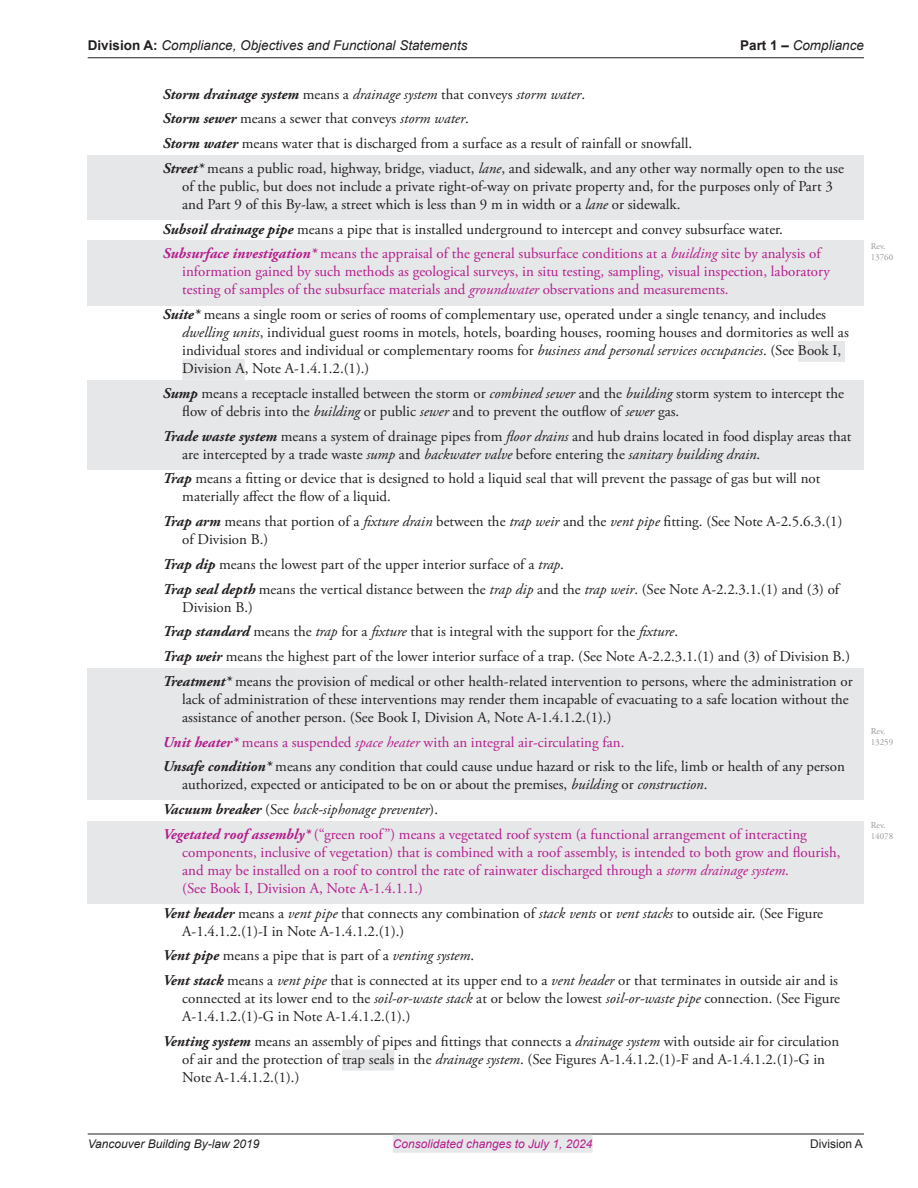
<style>
.page{position:relative;width:918px;height:1188px;background:#fff}
.page>*{position:absolute;margin:0;border:0;box-sizing:border-box;transform-origin:0 0}
.body{font:15px/18px "Adobe Garamond Pro";color:#231f20}
.body_-_grey_box__COV{font:15px/18px "Adobe Garamond Pro";color:#231f20}
.body_-_purple__grey{font:15px/18px "Adobe Garamond Pro";color:#b41e8d}
.body-2{font:italic 15px "Adobe Garamond Pro";color:#231f20}
.t1{font:italic 13.5px "Arial";color:#231f20}
.t2{font:italic 12px "Arial";color:#b41e8d}
.t3{font:italic 12px "Arial";color:#231f20}
.t4{font:12px "Arial";color:#231f20}
.Revision__COV{font:9px/10.8px "Adobe Garamond Pro";color:#939598}
.s1{font-weight:700;font-style:normal}
.s2{font-weight:700}
.s3{font-style:normal}
.s4{font-weight:700;font-style:italic}
.s5{font-style:italic}
</style>
<div class="page">
<hr style="left:88px;top:57px;width:776px;height:1px;background:#231f20">
<hr style="left:88px;top:1134px;width:776px;height:1px;background:#231f20">
<div style="left:393px;top:1135px;width:200px;height:18px;background:#e6e7e9"></div>
<div style="left:88px;top:155px;width:776px;height:65px;background:#e6e7e9"></div>
<div style="left:88px;top:241px;width:776px;height:64px;background:#e6e7e9"></div>
<div style="left:798px;top:341px;width:47px;height:21px;background:#e6e7e9"></div>
<div style="left:182px;top:359px;width:63px;height:21px;background:#e6e7e9"></div>
<div style="left:88px;top:380px;width:776px;height:47px;background:#e6e7e9"></div>
<div style="left:88px;top:423px;width:776px;height:46px;background:#e6e7e9"></div>
<div style="left:88px;top:668px;width:776px;height:65px;background:#e6e7e9"></div>
<div style="left:88px;top:729px;width:776px;height:28px;background:#e6e7e9"></div>
<div style="left:88px;top:754px;width:776px;height:46px;background:#e6e7e9"></div>
<div style="left:88px;top:821px;width:776px;height:83px;background:#e6e7e9"></div>
<div style="left:342px;top:1050px;width:52px;height:21px;background:#e6e7e9"></div>
<p class="t1" style="left:88px;top:37px;width:381px"><span class="s1">Division A:</span> Compliance, Objectives and Functional Statements</p>
<p class="t1" style="left:740px;top:37px;width:125px"><span class="s1">Part 1 –</span> Compliance</p>
<p class="body-2" style="left:163px;top:85px;width:424px"><span class="s2">Storm drainage system</span> <span class="s3">means a</span> drainage system <span class="s3">that conveys</span> storm water<span class="s3">.</span></p>
<p class="body" style="left:163px;top:110px;width:308px"><span class="s4">Storm sewer</span> means a sewer that conveys <span class="s5">storm water</span>.</p>
<p class="body" style="left:163px;top:135px;width:531px"><span class="s4">Storm water</span> means water that is discharged from a surface as a result of rainfall or snowfall.</p>
<p class="body_-_grey_box__COV" style="left:182px;top:160px;width:663px;text-indent:-20px"><span class="s4">Street*</span> means a public road, highway, bridge, viaduct, <span class="s5">lane</span>, and sidewalk, and any other way normally open to the use of the public, but does not include a private right-of-way on private property and, for the purposes only of Part 3 and Part 9 of this By‑law, a street which is less than 9 m in width or a <span class="s5">lane</span> or sidewalk.</p>
<p class="body" style="left:163px;top:220px;width:622px"><span class="s4">Subsoil drainage pipe</span> means a pipe that is installed underground to intercept and convey subsurface water.</p>
<p class="body_-_purple__grey" style="left:182px;top:245px;width:649px;text-indent:-20px"><span class="s4">Subsurface investigation*</span> means the appraisal of the general subsurface conditions at a <span class="s5">building</span> site by analysis of information gained by such methods as geological surveys, in situ testing, sampling, visual inspection, laboratory testing of samples of the subsurface materials and <span class="s5">groundwater</span> observations and measurements.</p>
<p class="body" style="left:182px;top:306px;width:668px;text-indent:-20px"><span class="s4">Suite*</span> means a single room or series of rooms of complementary use, operated under a single tenancy, and includes <span class="s5">dwelling units</span>, individual guest rooms in motels, hotels, boarding houses, rooming houses and dormitories as well as individual stores and individual or complementary rooms for <span class="s5">business and personal services occupancies</span>. (See Book I, Division A, Note A‑1.4.1.2.(1).)</p>
<p class="body_-_grey_box__COV" style="left:182px;top:385px;width:663px;text-indent:-20px"><span class="s4">Sump</span> means a receptacle installed between the storm or <span class="s5">combined sewer</span> and the <span class="s5">building</span> storm system to intercept the flow of debris into the <span class="s5">building</span> or public <span class="s5">sewer</span> and to prevent the outflow of <span class="s5">sewer</span> gas.</p>
<p class="body_-_grey_box__COV" style="left:182px;top:427px;width:671px;text-indent:-20px"><span class="s4">Trade waste system</span> means a system of drainage pipes from <span class="s5">floor drains</span> and hub drains located in food display areas that are intercepted by a trade waste <span class="s5">sump</span> and <span class="s5">backwater valve</span> before entering the <span class="s5">sanitary building drain</span>.</p>
<p class="body" style="left:182px;top:470px;width:640px;text-indent:-20px"><span class="s4">Trap</span> means a fitting or device that is designed to hold a liquid seal that will prevent the passage of gas but will not materially affect the flow of a liquid.</p>
<p class="body" style="left:182px;top:513px;width:662px;text-indent:-20px"><span class="s4">Trap arm</span> means that portion of a <span class="s5">fixture drain</span> between the <span class="s5">trap weir</span> and the <span class="s5">vent pipe</span> fitting. (See Note A-2.5.6.3.(1) of Division B.)</p>
<p class="body" style="left:163px;top:556px;width:403px"><span class="s4">Trap dip</span> means the lowest part of the upper interior surface of a <span class="s5">trap</span>.</p>
<p class="body" style="left:182px;top:580px;width:659px;text-indent:-20px"><span class="s4">Trap seal depth</span> means the vertical distance between the <span class="s5">trap dip</span> and the <span class="s5">trap weir</span>. (See Note A-2.2.3.1.(1) and (3) of<br>Division B.)</p>
<p class="body" style="left:163px;top:623px;width:517px"><span class="s4">Trap standard</span> means the <span class="s5">trap</span> for a <span class="s5">fixture</span> that is integral with the support for the <span class="s5">fixture</span>.</p>
<p class="body" style="left:163px;top:648px;width:689px"><span class="s4">Trap weir</span> means the highest part of the lower interior surface of a trap. (See Note A-2.2.3.1.(1) and (3) of Division B.)</p>
<p class="body_-_grey_box__COV" style="left:182px;top:673px;width:672px;text-indent:-20px"><span class="s4">Treatment*</span> means the provision of medical or other health-related intervention to persons, where the administration or lack of administration of these interventions may render them incapable of evacuating to a safe location without the assistance of another person. (See Book I, Division A, Note A-1.4.1.2.(1).)</p>
<p class="body_-_purple__grey" style="left:163px;top:733px;width:463px"><span class="s4">Unit heater*</span> means a suspended <span class="s5">space heater</span> with an integral air-circulating fan.</p>
<p class="body_-_grey_box__COV" style="left:182px;top:758px;width:664px;text-indent:-20px"><span class="s4">Unsafe condition*</span> means any condition that could cause undue hazard or risk to the life, limb or health of any person authorized, expected or anticipated to be on or about the premises, <span class="s5">building</span> or <span class="s5">construction</span>.</p>
<p class="body-2" style="left:163px;top:800px;width:277px"><span class="s2">Vacuum breaker</span> <span class="s3">(See</span> back-siphonage preventer<span class="s3">).</span></p>
<p class="body_-_purple__grey" style="left:182px;top:826px;width:660px;text-indent:-20px"><span class="s4">Vegetated roof assembly*</span> (“green roof”) means a vegetated roof system (a functional arrangement of interacting components, inclusive of vegetation) that is combined with a roof assembly, is intended to both grow and flourish, and may be installed on a roof to control the rate of rainwater discharged through a <span class="s5">storm drainage system</span>.<br>(See Book I, Division A, Note A-1.4.1.1.)</p>
<p class="body" style="left:182px;top:904px;width:642px;text-indent:-20px"><span class="s4">Vent header</span> means a <span class="s5">vent pipe</span> that connects any combination of <span class="s5">stack vents</span> or <span class="s5">vent stacks</span> to outside air. (See Figure<br>A-1.4.1.2.(1)-I in Note A-1.4.1.2.(1).)</p>
<p class="body" style="left:163px;top:947px;width:313px"><span class="s4">Vent pipe</span> means a pipe that is part of a <span class="s5">venting system</span>.</p>
<p class="body" style="left:182px;top:972px;width:659px;text-indent:-20px"><span class="s4">Vent stack</span> means a <span class="s5">vent pipe</span> that is connected at its upper end to a <span class="s5">vent header</span> or that terminates in outside air and is connected at its lower end to the <span class="s5">soil-or-waste stack</span> at or below the lowest <span class="s5">soil-or-waste pipe</span> connection. (See Figure<br>A-1.4.1.2.(1)-G in Note A-1.4.1.2.(1).)</p>
<p class="body" style="left:182px;top:1033px;width:659px;text-indent:-19px"><span class="s4">Venting system</span> means an assembly of pipes and fittings that connects a <span class="s5">drainage system</span> with outside air for circulation of air and the protection of trap seals in the <span class="s5">drainage system</span>. (See Figures A-1.4.1.2.(1)-F and A-1.4.1.2.(1)-G in<br>Note A-1.4.1.2.(1).)</p>
<p class="Revision__COV" style="left:871px;top:241px;width:24px">Rev.<br>13760</p>
<p class="Revision__COV" style="left:871px;top:727px;width:24px">Rev.<br>13259</p>
<p class="Revision__COV" style="left:871px;top:820px;width:24px">Rev.<br>14078</p>
<p class="t3" style="left:88px;top:1136px;width:173px">Vancouver Building By-law 2019</p>
<p class="t2" style="left:393px;top:1136px;width:201px">Consolidated changes to July 1, 2024</p>
<p class="t4" style="left:810px;top:1135px;width:54px">Division A</p>
</div>
